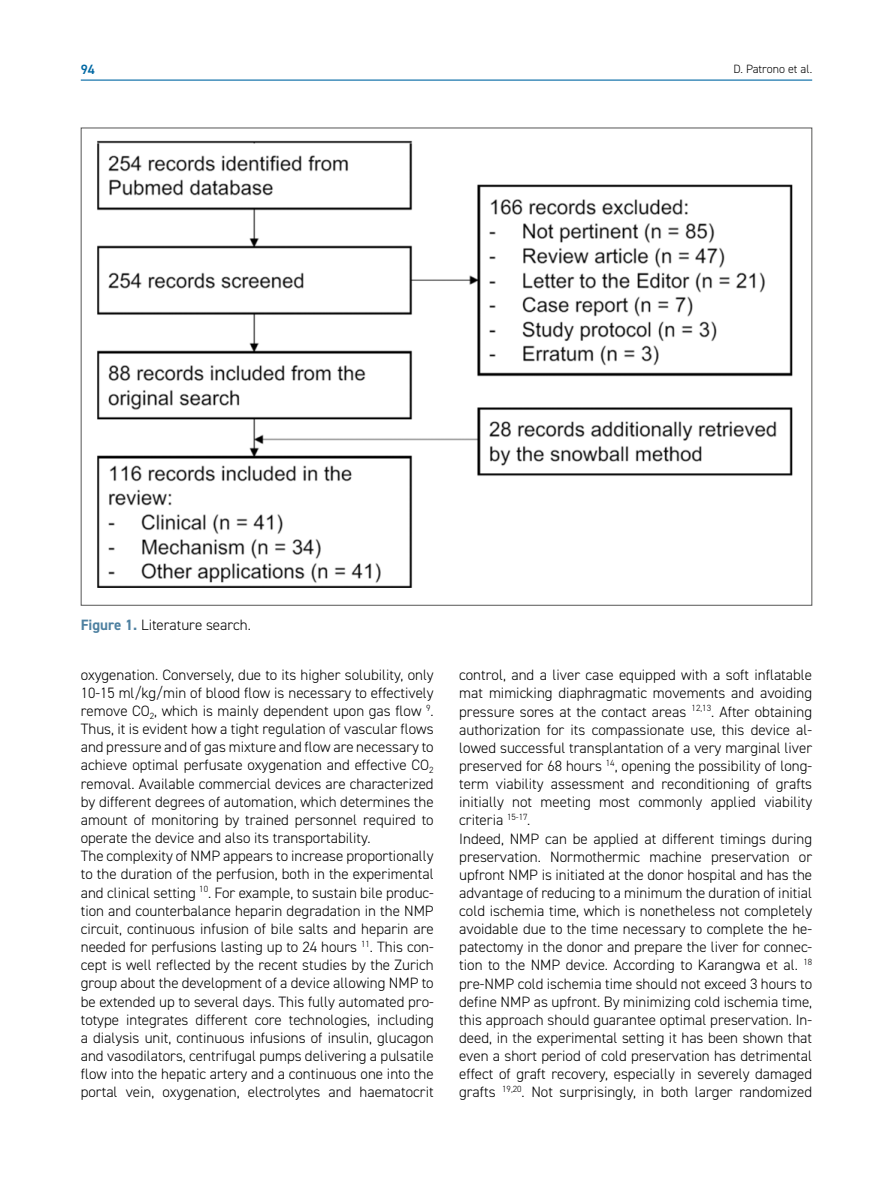
<style>
.page{position:relative;width:893px;height:1191px;background:#fff}
.page>*{position:absolute;margin:0;border:0;box-sizing:border-box;transform-origin:0 0}
.t1{font:300 15px/18.1px "DIN2014";color:#000}
.t2{font:600 13.5px "DIN2014";color:#0068a3}
.t3{font:300 12px "DIN2014";color:#000}
.s1{font-weight:700;color:#4f81a1}
</style>
<div class="page">
<hr style="left:81px;top:80px;width:731px;height:1px;background:#0068a3">
<img style="left:97px;top:140px;width:696px;height:447px">
<p class="t2" style="left:81px;top:61px;width:16px">94</p>
<p class="t3" style="left:733px;top:62px;width:80px">D. Patrono et al.</p>
<p class="t1" style="left:81px;top:616px;width:172px"><span class="s1">Figure 1.</span> Literature search.</p>
<p class="t1" style="left:81px;top:665px;width:354px">oxygenation. Conversely, due to its higher solubility, only 10-15 ml/kg/min of blood flow is necessary to effectively remove CO<sub>2</sub>, which is mainly dependent upon gas flow <sup>9</sup>.<br>Thus, it is evident how a tight regulation of vascular flows and pressure and of gas mixture and flow are necessary to achieve optimal perfusate oxygenation and effective CO<sub>2 </sub>removal. Available commercial devices are characterized by different degrees of automation, which determines the amount of monitoring by trained personnel required to operate the device and also its transportability.<br>The complexity of NMP appears to increase proportionally to the duration of the perfusion, both in the experimental and clinical setting <sup>10</sup>. For example, to sustain bile produc&shy;tion and counterbalance heparin degradation in the NMP circuit, continuous infusion of bile salts and heparin are needed for perfusions lasting up to 24 hours <sup>11</sup>. This con&shy;cept is well reflected by the recent studies by the Zurich group about the development of a device allowing NMP to be extended up to several days. This fully automated pro&shy;totype integrates different core technologies, including a dialysis unit, continuous infusions of insulin, glucagon and vasodilators, centrifugal pumps delivering a pulsatile flow into the hepatic artery and a continuous one into the portal vein, oxygenation, electrolytes and haematocrit</p>
<p class="t1" style="left:459px;top:666px;width:354px">control, and a liver case equipped with a soft inflatable mat mimicking diaphragmatic movements and avoiding pressure sores at the contact areas <sup>12,13</sup>. After obtaining authorization for its compassionate use, this device al&shy;lowed successful transplantation of a very marginal liver preserved for 68 hours <sup>14</sup>, opening the possibility of long&shy;term viability assessment and reconditioning of grafts initially not meeting most commonly applied viability criteria <sup>15-17</sup>.<br>Indeed, NMP can be applied at different timings during preservation. Normothermic machine preservation or upfront NMP is initiated at the donor hospital and has the advantage of reducing to a minimum the duration of initial cold ischemia time, which is nonetheless not completely avoidable due to the time necessary to complete the he&shy;patectomy in the donor and prepare the liver for connec&shy;tion to the NMP device. According to Karangwa et al. <sup>18 </sup>pre-NMP cold ischemia time should not exceed 3 hours to define NMP as upfront. By minimizing cold ischemia time, this approach should guarantee optimal preservation. In&shy;deed, in the experimental setting it has been shown that even a short period of cold preservation has detrimental effect of graft recovery, especially in severely damaged grafts <sup>19,20</sup>. Not surprisingly, in both larger randomized</p>
</div>
